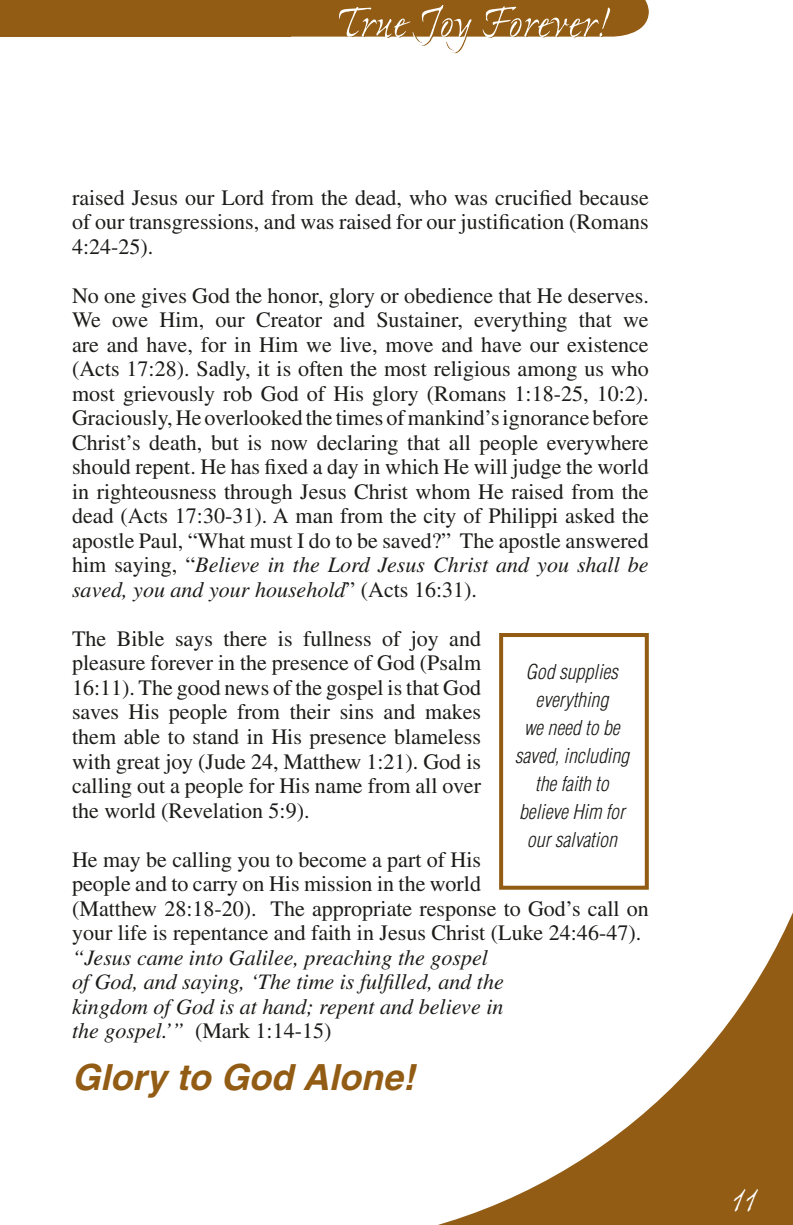
<style>
.page{position:relative;width:793px;height:1225px;background:#fff}
.page>*{position:absolute;margin:0;border:0;box-sizing:border-box;transform-origin:0 0}
.t1{font:38px "Ex Ponto";color:#fff}
.t2{font:italic 700 36px "Helvetica";color:#925c14}
.t3{font:22px/24.4px "Times";color:#1c1c1a;text-align:justify}
.t4{font:italic 22px/24.4px "Times";color:#1c1c1a}
.t5{font:italic 300 condensed 20px/28px "Helvetica";color:#1c1c1a;text-align:center}
.s1{font-style:italic}
.s2{font-style:normal}
</style>
<div class="page">
<svg style="left:441px;top:865px;width:351px;height:359px"></svg>
<svg style="left:0;top:0;width:648px;height:53px"></svg>
<div style="left:499px;top:633px;width:149px;height:256px;border:4px solid #925c14"></div>
<p class="t3" style="left:72px;top:187px;width:578px">raised Jesus our Lord from the dead, who was crucified because of our transgressions, and was raised for our justification (Romans 4:24-25).</p>
<p class="t3" style="left:72px;top:285px;width:578px">No one gives God the honor, glory or obedience that He deserves.<br>We owe Him, our Creator and Sustainer, everything that we are and have, for in Him we live, move and have our existence (Acts 17:28). Sadly, it is often the most religious among us who most grievously rob God of His glory (Romans 1:18-25, 10:2).<br>Graciously, He overlooked the times of mankind’s ignorance before Christ’s death, but is now declaring that all people everywhere should repent. He has fixed a day in which He will judge the world in righteousness through Jesus Christ whom He raised from the dead (Acts 17:30-31). A man from the city of Philippi asked the apostle Paul, “What must I do to be saved?” The apostle answered him saying, “<span class="s1">Believe in the Lord Jesus Christ and you shall be saved, you and your household</span>” (Acts 16:31).</p>
<p class="t3" style="left:72px;top:628px;width:410px">The Bible says there is fullness of joy and pleasure forever in the presence of God (Psalm 16:11). The good news of the gospel is that God saves His people from their sins and makes them able to stand in His presence blameless with great joy (Jude 24, Matthew 1:21). God is calling out a people for His name from all over the world (Revelation 5:9).</p>
<p class="t3" style="left:72px;top:848px;width:578px;text-align:left">He may be calling you to become a part of His<br>people and to carry on His mission in the world<br>(Matthew 28:18-20). The appropriate response to God’s call on your life is repentance and faith in Jesus Christ (Luke 24:46-47).</p>
<p class="t4" style="left:72px;top:946px;width:433px">“Jesus came into Galilee, preaching the gospel of God, and saying, ‘The time is fulfilled, and the kingdom of God is at hand; repent and believe in the gospel.’” <span class="s2">(Mark 1:14-15)</span></p>
<h2 class="t2" style="left:72px;top:1064px;width:344px">Glory to God Alone!</h2>
<p class="t5" style="left:514px;top:659px;width:116px">God supplies everything<br>we need to be saved, including the faith to believe Him for our salvation</p>
<h1 class="t1" style="left:730px;top:1182px;width:27px">11</h1>
</div>
